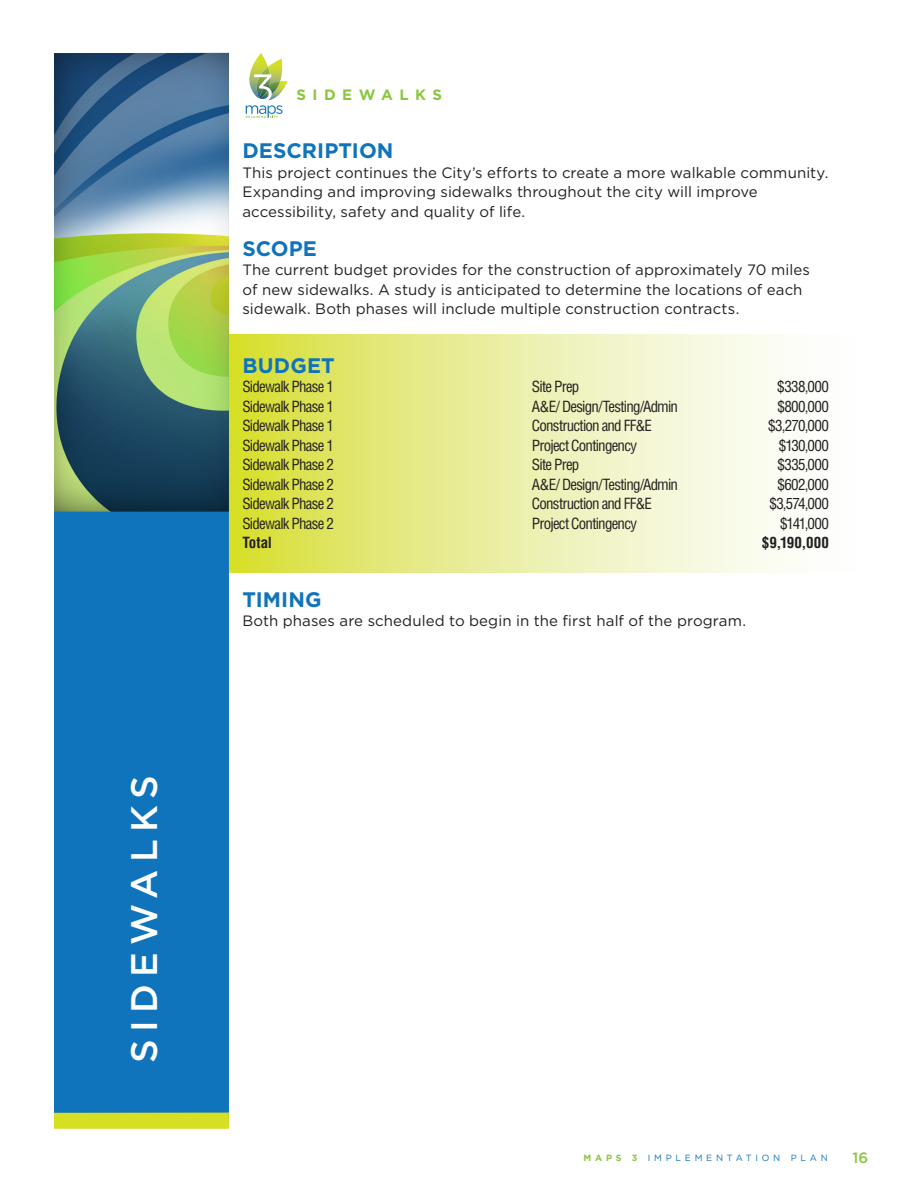
<style>
.page{position:relative;width:918px;height:1188px;background:#fff}
.page>*{position:absolute;margin:0;border:0;box-sizing:border-box;transform-origin:0 0}
.pull_quotes-green{font:500 36.9px "Gotham";letter-spacing:.195em;color:#fff}
.COPY_BLOCK_Goad{font:700 21px "Gotham";letter-spacing:.005em;color:#1074bc}
.copy{font:700 21px "Gotham";letter-spacing:.005em;color:#1074bc}
.COPY_BLOCK_Goad-2{font:15px/19.5px "Gotham";letter-spacing:.005em;color:#231f20}
.copy-2{font:condensed 15px "Helvetica";letter-spacing:-.05em;color:#231f20}
.COPY_BLOCK_Goad-3{font:700 condensed 15px "Helvetica";letter-spacing:.005em;color:#231f20}
.copy-3{font:700 15px "Gotham";letter-spacing:.43em;color:#8bc63e}
.t1{font:500 15px "Gotham";color:#8bc63e}
.t2{font:9px "Gotham";letter-spacing:.42em;color:#1074bc}
.s1{font-weight:700;color:#8bc63e}
</style>
<div class="page">
<svg style="left:229px;top:335px;width:556px;height:237px;background:#eaee9f"></svg>
<svg style="left:245px;top:53px;width:42px;height:65px"></svg>
<div style="left:54px;top:53px;width:175px;height:1071px;background:#1074bc"></div>
<img style="left:54px;top:53px;width:175px;height:459px">
<div style="left:54px;top:1113px;width:175px;height:16px;background:#d6df21"></div>
<p class="pull_quotes-green" style="left:123px;top:1063px;width:290px;rotate:-90deg">SIDEWALKS</p>
<p class="copy-3" style="left:296px;top:86px;width:147px">SIDEWALKS</p>
<p class="copy" style="left:242px;top:139px;width:153px">DESCRIPTION</p>
<p class="COPY_BLOCK_Goad-2" style="left:242px;top:163px;width:587px">This project continues the City’s efforts to create a more walkable community.<br>Expanding and improving sidewalks throughout the city will improve accessibility, safety and quality of life.</p>
<p class="COPY_BLOCK_Goad" style="left:242px;top:236px;width:76px">SCOPE</p>
<p class="COPY_BLOCK_Goad-2" style="left:242px;top:260px;width:569px">The current budget provides for the construction of approximately 70 miles of new sidewalks. A study is anticipated to determine the locations of each sidewalk. Both phases will include multiple construction contracts.</p>
<p class="COPY_BLOCK_Goad" style="left:242px;top:353px;width:94px">BUDGET</p>
<p class="copy-2" style="left:242px;top:378px;width:93px">Sidewalk Phase 1</p>
<p class="copy-2" style="left:532px;top:378px;width:49px">Site Prep</p>
<p class="copy-2" style="left:777px;top:378px;width:53px">$338,000</p>
<p class="copy-2" style="left:242px;top:397px;width:93px">Sidewalk Phase 1</p>
<p class="copy-2" style="left:532px;top:397px;width:148px">A&amp;E/ Design/Testing/Admin</p>
<p class="copy-2" style="left:777px;top:397px;width:53px">$800,000</p>
<p class="copy-2" style="left:242px;top:417px;width:93px">Sidewalk Phase 1</p>
<p class="copy-2" style="left:532px;top:417px;width:122px">Construction and FF&amp;E</p>
<p class="copy-2" style="left:768px;top:417px;width:62px">$3,270,000</p>
<p class="copy-2" style="left:242px;top:436px;width:93px">Sidewalk Phase 1</p>
<p class="copy-2" style="left:532px;top:436px;width:107px">Project Contingency</p>
<p class="copy-2" style="left:779px;top:436px;width:52px">$130,000</p>
<p class="copy-2" style="left:242px;top:456px;width:93px">Sidewalk Phase 2</p>
<p class="copy-2" style="left:532px;top:456px;width:49px">Site Prep</p>
<p class="copy-2" style="left:777px;top:456px;width:53px">$335,000</p>
<p class="copy-2" style="left:242px;top:475px;width:93px">Sidewalk Phase 2</p>
<p class="copy-2" style="left:532px;top:475px;width:148px">A&amp;E/ Design/Testing/Admin</p>
<p class="copy-2" style="left:777px;top:475px;width:53px">$602,000</p>
<p class="copy-2" style="left:242px;top:495px;width:93px">Sidewalk Phase 2</p>
<p class="copy-2" style="left:532px;top:495px;width:122px">Construction and FF&amp;E</p>
<p class="copy-2" style="left:769px;top:495px;width:61px">$3,574,000</p>
<p class="copy-2" style="left:242px;top:514px;width:93px">Sidewalk Phase 2</p>
<p class="copy-2" style="left:532px;top:514px;width:107px">Project Contingency</p>
<p class="copy-2" style="left:780px;top:514px;width:50px">$141,000</p>
<p class="COPY_BLOCK_Goad-3" style="left:242px;top:534px;width:31px">Total</p>
<p class="COPY_BLOCK_Goad-3" style="left:762px;top:534px;width:69px">$9,190,000</p>
<p class="COPY_BLOCK_Goad" style="left:242px;top:587px;width:81px">TIMING</p>
<p class="COPY_BLOCK_Goad-2" style="left:242px;top:611px;width:505px">Both phases are scheduled to begin in the first half of the program.</p>
<p class="t2" style="left:584px;top:1153px;width:246px"><span class="s1">MAPS 3</span> IMPLEMENTATION PLAN</p>
<p class="t1" style="left:852px;top:1149px;width:17px">16</p>
</div>
